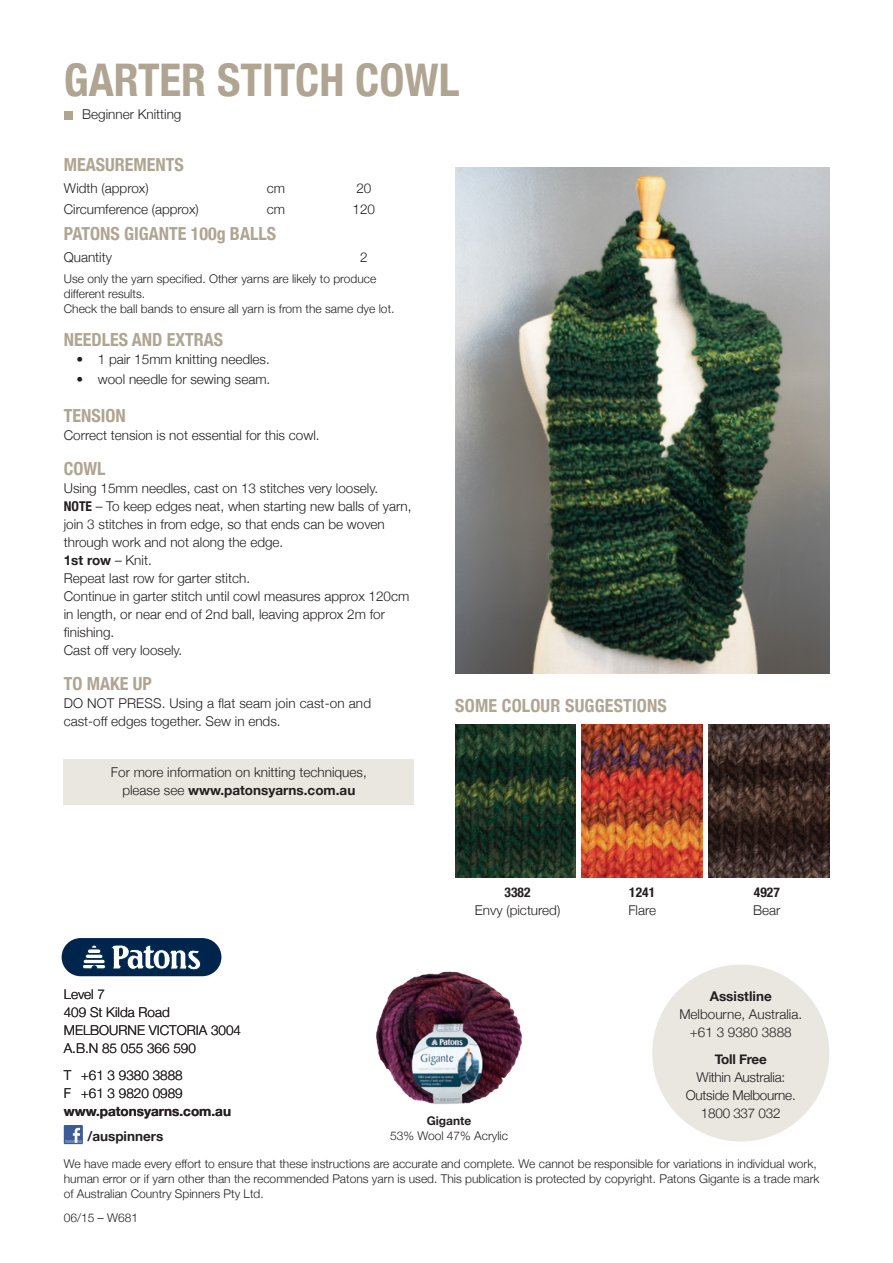
<style>
.page{position:relative;width:893px;height:1263px;background:#fff}
.page>*{position:absolute;margin:0;border:0;box-sizing:border-box;transform-origin:0 0}
.ACS_H1{font:700 condensed 45px "Helvetica Neue";color:#b0a592}
.ACS_H2{font:700 condensed 18px "Helvetica Neue";color:#b0a592}
.ACS_Table_H1{font:700 condensed 18px "Helvetica Neue";color:#b0a592}
.ACS_Body_Text_Instru{font:300 13.5px/18px "Helvetica Neue";color:#231f20}
.ACS_Body_Text_Instru-2{font:300 13.5px/18px "Helvetica Neue";letter-spacing:-.02em;color:#231f20;text-align:center}
.ACS_Body_Text_Instru-3{font:700 13.5px "Helvetica Neue";color:#231f20}
.ACS_Body_Text{font:300 13.5px "Helvetica Neue";color:#231f20}
.ACS_Body_Text_Instru-4{font:700 condensed 13.5px "Helvetica Neue";color:#231f20}
.ACS_IMPORTANT_text{font:700 13.5px "Helvetica Neue";color:#231f20}
.ACS_Table_Text_Instr{font:300 13.5px "Helvetica Neue";color:#231f20}
.ACS_IMPORTANT_text-2{font:300 12px/15px "Helvetica Neue";color:#231f20}
.ACS_Body_Text_Instru-5{font:300 12px "Helvetica Neue";color:#231f20}
.ACS_Body_Text-2{font:300 12px "Helvetica Neue";color:#231f20}
.ACS_Body_Text_Instru-6{font:700 12px "Helvetica Neue";color:#231f20}
.s1{font-weight:700;font-stretch:condensed}
.s2{font-weight:300}
.s3{font-weight:700}
</style>
<div class="page">
<div style="left:652px;top:964px;width:177px;height:177px;background:#eae6e0;border-radius:50%"></div>
<div style="left:61px;top:937px;width:161px;height:40px;background:#00254c;border-radius:20px"></div>
<div style="left:60px;top:936px;width:164px;height:42px;border:2px solid #fff;border-radius:20px"></div>
<svg style="left:82px;top:945px;width:119px;height:25px"></svg>
<div style="left:64px;top:1125px;width:19px;height:19px;background:#3b5b99"></div>
<hr style="left:65px;top:1140px;width:17px;height:3px;background:#6d84b3">
<svg style="left:73px;top:1128px;width:7px;height:15px"></svg>
<img style="left:376px;top:971px;width:146px;height:133px">
<img style="left:709px;top:724px;width:120px;height:153px">
<img style="left:455px;top:724px;width:120px;height:153px">
<img style="left:582px;top:724px;width:120px;height:153px">
<div style="left:64px;top:111px;width:8px;height:8px;background:#b0a592"></div>
<img style="left:455px;top:168px;width:374px;height:506px">
<div style="left:64px;top:759px;width:350px;height:45px;background:#eae6e0"></div>
<p class="ACS_H1" style="left:64px;top:53px;width:397px">GARTER STITCH COWL</p>
<p class="ACS_Body_Text" style="left:82px;top:106px;width:101px">Beginner Knitting</p>
<p class="ACS_Table_H1" style="left:64px;top:154px;width:121px">MEASUREMENTS</p>
<p class="ACS_Body_Text_Instru" style="left:64px;top:179px;width:86px">Width (approx)</p>
<p class="ACS_Table_Text_Instr" style="left:267px;top:180px;width:20px">cm</p>
<p class="ACS_Table_Text_Instr" style="left:356px;top:180px;width:17px">20</p>
<p class="ACS_Body_Text_Instru" style="left:64px;top:200px;width:137px">Circumference (approx)</p>
<p class="ACS_Table_Text_Instr" style="left:267px;top:201px;width:20px">cm</p>
<p class="ACS_Table_Text_Instr" style="left:353px;top:201px;width:24px">120</p>
<p class="ACS_Table_H1" style="left:64px;top:223px;width:214px">PATONS GIGANTE 100g BALLS</p>
<p class="ACS_Body_Text_Instru" style="left:64px;top:248px;width:50px">Quantity</p>
<p class="ACS_Table_Text_Instr" style="left:360px;top:249px;width:9px">2</p>
<p class="ACS_IMPORTANT_text-2" style="left:64px;top:271px;width:332px">Use only the yarn specified. Other yarns are likely to produce different results.<br>Check the ball bands to ensure all yarn is from the same dye lot.</p>
<p class="ACS_H2" style="left:64px;top:329px;width:161px">NEEDLES AND EXTRAS</p>
<p class="ACS_Body_Text_Instru" style="left:77px;top:350px;width:195px">• 1 pair 15mm knitting needles.</p>
<p class="ACS_Body_Text_Instru" style="left:77px;top:370px;width:195px">• wool needle for sewing seam.</p>
<p class="ACS_H2" style="left:64px;top:404px;width:63px">TENSION</p>
<p class="ACS_Body_Text_Instru" style="left:64px;top:426px;width:257px">Correct tension is not essential for this cowl.</p>
<p class="ACS_H2" style="left:64px;top:458px;width:43px">COWL</p>
<p class="ACS_Body_Text_Instru" style="left:64px;top:479px;width:316px">Using 15mm needles, cast on 13 stitches very loosely.</p>
<p class="ACS_Body_Text_Instru" style="left:64px;top:497px;width:349px"><span class="s1">NOTE</span> – To keep edges neat, when starting new balls of yarn, join 3 stitches in from edge, so that ends can be woven through work and not along the edge.</p>
<p class="ACS_Body_Text_Instru-3" style="left:64px;top:552px;width:90px">1st row <span class="s2">– Knit.</span></p>
<p class="ACS_Body_Text_Instru" style="left:64px;top:569px;width:188px">Repeat last row for garter stitch.</p>
<p class="ACS_Body_Text_Instru" style="left:64px;top:587px;width:347px">Continue in garter stitch until cowl measures approx 120cm in length, or near end of 2nd ball, leaving approx 2m for finishing.</p>
<p class="ACS_Body_Text_Instru" style="left:64px;top:641px;width:120px">Cast off very loosely.</p>
<p class="ACS_H2" style="left:64px;top:673px;width:89px">TO MAKE UP</p>
<p class="ACS_Body_Text_Instru" style="left:64px;top:694px;width:309px">DO NOT PRESS. Using a flat seam join cast-on and cast-off edges together. Sew in ends.</p>
<p class="ACS_Body_Text_Instru" style="left:111px;top:763px;width:257px;text-align:center">For more information on knitting techniques, please see <span class="s3">www.patonsyarns.com.au</span></p>
<p class="ACS_H2" style="left:455px;top:695px;width:213px">SOME COLOUR SUGGESTIONS</p>
<p class="ACS_Body_Text_Instru" style="left:64px;top:985px;width:43px">Level 7</p>
<p class="ACS_Body_Text_Instru" style="left:64px;top:1003px;width:108px">409 St Kilda Road</p>
<p class="ACS_Body_Text_Instru" style="left:64px;top:1021px;width:179px">MELBOURNE VICTORIA 3004</p>
<p class="ACS_Body_Text_Instru" style="left:64px;top:1039px;width:134px">A.B.N 85 055 366 590</p>
<p class="ACS_Body_Text_Instru" style="left:64px;top:1066px;width:120px">T +61 3 9380 3888</p>
<p class="ACS_Body_Text_Instru" style="left:64px;top:1084px;width:120px">F +61 3 9820 0989</p>
<p class="ACS_Body_Text_Instru-3" style="left:64px;top:1103px;width:169px">www.patonsyarns.com.au</p>
<p class="ACS_Body_Text_Instru-4" style="left:505px;top:883px;width:27px">3382</p>
<p class="ACS_Body_Text_Instru" style="left:475px;top:900px;width:87px">Envy (pictured)</p>
<p class="ACS_Body_Text_Instru-6" style="left:427px;top:1113px;width:46px">Gigante</p>
<p class="ACS_IMPORTANT_text" style="left:87px;top:1127px;width:78px">/auspinners</p>
<p class="ACS_Body_Text_Instru-5" style="left:390px;top:1128px;width:120px">53% Wool 47% Acrylic</p>
<p class="ACS_Body_Text_Instru-4" style="left:629px;top:884px;width:27px">1241</p>
<p class="ACS_Body_Text_Instru" style="left:628px;top:901px;width:29px">Flare</p>
<p class="ACS_Body_Text_Instru-4" style="left:754px;top:884px;width:27px">4927</p>
<p class="ACS_Body_Text_Instru" style="left:753px;top:901px;width:29px">Bear</p>
<p class="ACS_Body_Text_Instru" style="left:679px;top:987px;width:124px;text-align:center"><span class="s3">Assistline<br></span>Melbourne, Australia. +61 3 9380 3888</p>
<p class="ACS_Body_Text_Instru-2" style="left:686px;top:1050px;width:111px"><span class="s3">Toll Free<br></span>Within Australia:<br>Outside Melbourne.<br>1800 337 032</p>
<p class="ACS_IMPORTANT_text-2" style="left:64px;top:1156px;width:757px">We have made every effort to ensure that these instructions are accurate and complete. We cannot be responsible for variations in individual work, human error or if yarn other than the recommended Patons yarn is used. This publication is protected by copyright. Patons Gigante is a trade mark of Australian Country Spinners Pty Ltd.</p>
<p class="ACS_Body_Text-2" style="left:64px;top:1211px;width:76px">06/15 – W681</p>
</div>
